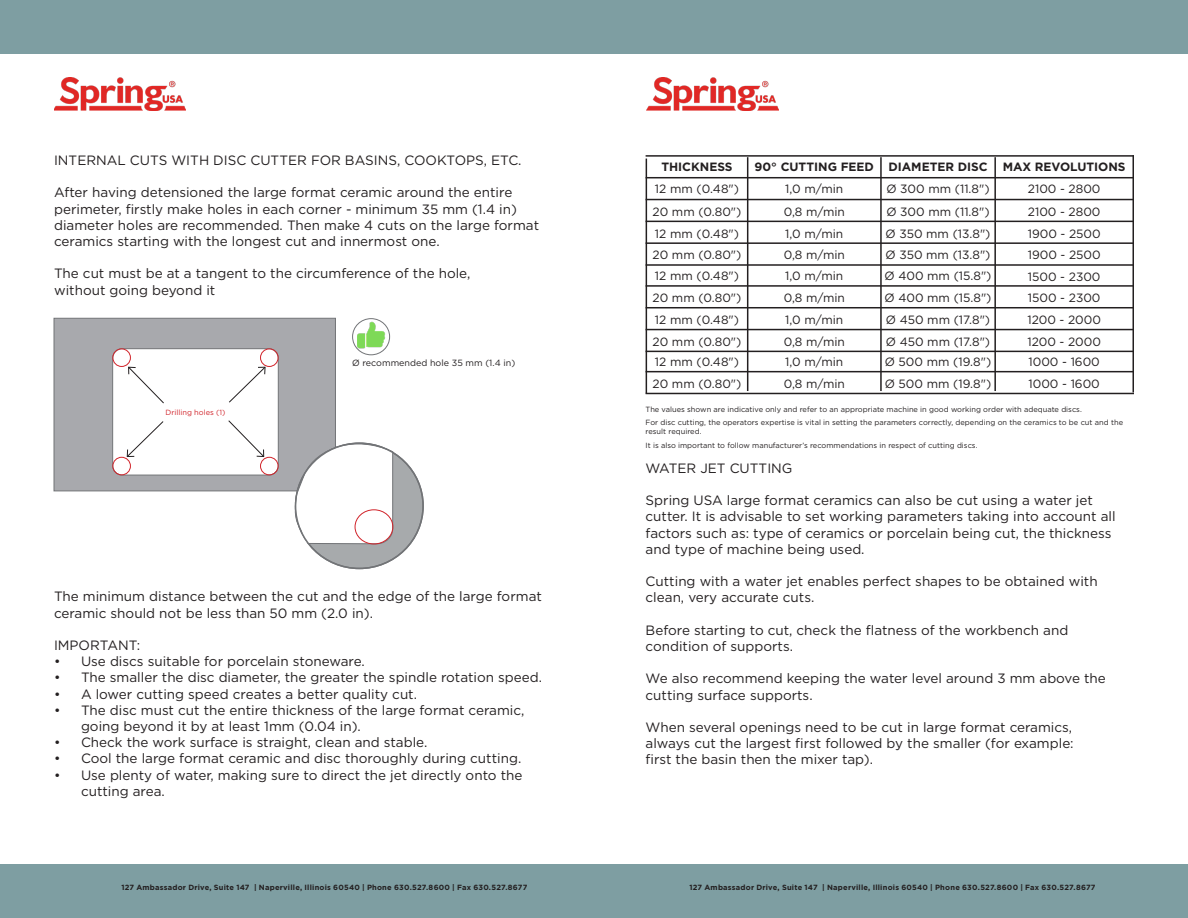
<style>
.page{position:relative;width:1188px;height:918px;background:#fff}
.page>*{position:absolute;margin:0;border:0;box-sizing:border-box;transform-origin:0 0}
.t1{font:13.5px/16.2px "Gotham";color:#231f20}
.t2{font:12px "Gotham";color:#231f20}
.t3{font:700 12px "Gotham";color:#231f20}
.t4{font:9px "Gotham";color:#231f20}
.t5{font:7.5px/9px "Gotham";color:#231f20}
.t6{font:700 7.5px "Gotham";letter-spacing:.025em;color:#231f20}
.t7{font:7.5px "Gotham";color:#d1232a}
</style>
<div class="page">
<div style="left:0;top:0;width:1188px;height:54px;background:#7e9ea2"></div>
<div style="left:0;top:864px;width:1188px;height:54px;background:#7e9ea2"></div>
<img style="left:54px;top:78px;width:132px;height:32px">
<img style="left:647px;top:78px;width:131px;height:32px">
<div style="left:54px;top:318px;width:282px;height:173px;background:#a8a9ad;border:1px solid #727477"></div>
<div style="left:113px;top:349px;width:165px;height:126px;background:#fff;border-radius:10px"></div>
<div style="left:112px;top:349px;width:166px;height:126px;border:1px solid #727477;border-radius:10px"></div>
<div style="left:112px;top:349px;width:19px;height:18px;border:1px solid #d1232a;border-radius:50%"></div>
<div style="left:112px;top:457px;width:19px;height:18px;border:1px solid #d1232a;border-radius:50%"></div>
<div style="left:260px;top:457px;width:18px;height:18px;border:1px solid #d1232a;border-radius:50%"></div>
<div style="left:260px;top:349px;width:18px;height:18px;border:1px solid #d1232a;border-radius:50%"></div>
<svg style="left:128px;top:366px;width:36px;height:38px"></svg>
<svg style="left:229px;top:366px;width:37px;height:37px"></svg>
<svg style="left:228px;top:420px;width:37px;height:37px"></svg>
<svg style="left:126px;top:421px;width:38px;height:36px"></svg>
<div style="left:296px;top:443px;width:127px;height:125px;background:#a7aaac;border-radius:50%"></div>
<svg style="left:293px;top:434px;width:100px;height:110px"></svg>
<div style="left:355px;top:509px;width:38px;height:35px;border:1px solid #d1232a;border-radius:50%"></div>
<div style="left:352px;top:318px;width:38px;height:37px;border:1px solid #727477;border-radius:50%"></div>
<img style="left:357px;top:322px;width:28px;height:26px">
<hr style="left:747px;top:157px;width:1px;height:234px;background:#231f20">
<hr style="left:880px;top:157px;width:2px;height:234px;background:#231f20">
<hr style="left:994px;top:157px;width:2px;height:234px;background:#231f20">
<hr style="left:646px;top:159px;width:1px;height:234px;background:#231f20">
<hr style="left:1132px;top:155px;width:2px;height:237px;background:#231f20">
<hr style="left:646px;top:177px;width:488px;height:1px;background:#231f20">
<hr style="left:646px;top:199px;width:488px;height:1px;background:#231f20">
<hr style="left:646px;top:285px;width:488px;height:2px;background:#231f20">
<hr style="left:646px;top:221px;width:488px;height:1px;background:#231f20">
<hr style="left:646px;top:307px;width:488px;height:1px;background:#231f20">
<hr style="left:646px;top:242px;width:488px;height:2px;background:#231f20">
<hr style="left:646px;top:329px;width:488px;height:1px;background:#231f20">
<hr style="left:646px;top:371px;width:488px;height:1px;background:#231f20">
<hr style="left:646px;top:264px;width:488px;height:2px;background:#231f20">
<hr style="left:646px;top:351px;width:488px;height:1px;background:#231f20">
<hr style="left:646px;top:393px;width:488px;height:1px;background:#231f20">
<hr style="left:646px;top:155px;width:488px;height:2px;background:#231f20">
<p class="t1" style="left:54px;top:152px;width:469px">INTERNAL CUTS WITH DISC CUTTER FOR BASINS, COOKTOPS, ETC.</p>
<p class="t1" style="left:54px;top:184px;width:487px">After having detensioned the large format ceramic around the entire perimeter, firstly make holes in each corner - minimum 35 mm (1.4 in) diameter holes are recommended. Then make 4 cuts on the large format ceramics starting with the longest cut and innermost one.</p>
<p class="t1" style="left:54px;top:265px;width:418px">The cut must be at a tangent to the circumference of the hole,</p>
<p class="t1" style="left:54px;top:281px;width:163px">without going beyond it</p>
<p class="t7" style="left:166px;top:408px;width:61px">Drilling holes (1)</p>
<p class="t4" style="left:352px;top:358px;width:165px">Ø recommended hole 35 mm (1.4 in)</p>
<p class="t1" style="left:54px;top:588px;width:489px">The minimum distance between the cut and the edge of the large format ceramic should not be less than 50 mm (2.0 in).</p>
<p class="t1" style="left:54px;top:637px;width:88px">IMPORTANT:</p>
<p class="t1" style="left:54px;top:653px;width:312px">• Use discs suitable for porcelain stoneware.</p>
<p class="t1" style="left:54px;top:669px;width:490px">• The smaller the disc diameter, the greater the spindle rotation speed.</p>
<p class="t1" style="left:54px;top:685px;width:365px">• A lower cutting speed creates a better quality cut.</p>
<p class="t1" style="left:81px;top:702px;width:445px;text-indent:-27px">• The disc must cut the entire thickness of the large format ceramic, going beyond it by at least 1mm (0.04 in).</p>
<p class="t1" style="left:54px;top:734px;width:375px">• Check the work surface is straight, clean and stable.</p>
<p class="t1" style="left:54px;top:750px;width:469px">• Cool the large format ceramic and disc thoroughly during cutting.</p>
<p class="t1" style="left:81px;top:766px;width:443px;text-indent:-27px">• Use plenty of water, making sure to direct the jet directly onto the cutting area.</p>
<p class="t3" style="left:661px;top:158px;width:73px">THICKNESS</p>
<p class="t2" style="left:655px;top:182px;width:86px">12 mm (0.48")</p>
<p class="t2" style="left:653px;top:205px;width:90px">20 mm (0.80")</p>
<p class="t2" style="left:655px;top:227px;width:86px">12 mm (0.48")</p>
<p class="t2" style="left:653px;top:248px;width:90px">20 mm (0.80")</p>
<p class="t2" style="left:655px;top:269px;width:86px">12 mm (0.48")</p>
<p class="t2" style="left:653px;top:291px;width:90px">20 mm (0.80")</p>
<p class="t2" style="left:655px;top:313px;width:86px">12 mm (0.48")</p>
<p class="t2" style="left:655px;top:355px;width:86px">12 mm (0.48")</p>
<p class="t2" style="left:653px;top:335px;width:90px">20 mm (0.80")</p>
<p class="t2" style="left:653px;top:377px;width:90px">20 mm (0.80")</p>
<p class="t3" style="left:755px;top:158px;width:121px">90° CUTTING FEED</p>
<p class="t3" style="left:888px;top:158px;width:101px">DIAMETER DISC</p>
<p class="t3" style="left:1003px;top:158px;width:124px">MAX REVOLUTIONS</p>
<p class="t2" style="left:785px;top:182px;width:60px">1,0 m/min</p>
<p class="t2" style="left:887px;top:182px;width:105px">Ø 300 mm (11.8")</p>
<p class="t2" style="left:1028px;top:182px;width:74px">2100 - 2800</p>
<p class="t2" style="left:1028px;top:227px;width:75px">1900 - 2500</p>
<p class="t2" style="left:1028px;top:270px;width:74px">1500 - 2300</p>
<p class="t2" style="left:1027px;top:313px;width:75px">1200 - 2000</p>
<p class="t2" style="left:1029px;top:355px;width:73px">1000 - 1600</p>
<p class="t2" style="left:784px;top:205px;width:63px">0,8 m/min</p>
<p class="t2" style="left:887px;top:205px;width:105px">Ø 300 mm (11.8")</p>
<p class="t2" style="left:1028px;top:205px;width:74px">2100 - 2800</p>
<p class="t2" style="left:1028px;top:248px;width:75px">1900 - 2500</p>
<p class="t2" style="left:1028px;top:291px;width:74px">1500 - 2300</p>
<p class="t2" style="left:1027px;top:335px;width:75px">1200 - 2000</p>
<p class="t2" style="left:1029px;top:377px;width:73px">1000 - 1600</p>
<p class="t2" style="left:785px;top:227px;width:60px">1,0 m/min</p>
<p class="t2" style="left:886px;top:227px;width:106px">Ø 350 mm (13.8")</p>
<p class="t2" style="left:886px;top:248px;width:106px">Ø 350 mm (13.8")</p>
<p class="t2" style="left:885px;top:270px;width:108px">Ø 400 mm (15.8")</p>
<p class="t2" style="left:885px;top:291px;width:108px">Ø 400 mm (15.8")</p>
<p class="t2" style="left:886px;top:313px;width:106px">Ø 450 mm (17.8")</p>
<p class="t2" style="left:886px;top:335px;width:106px">Ø 450 mm (17.8")</p>
<p class="t2" style="left:885px;top:355px;width:108px">Ø 500 mm (19.8")</p>
<p class="t2" style="left:885px;top:377px;width:108px">Ø 500 mm (19.8")</p>
<p class="t2" style="left:784px;top:248px;width:63px">0,8 m/min</p>
<p class="t2" style="left:785px;top:269px;width:60px">1,0 m/min</p>
<p class="t2" style="left:784px;top:291px;width:63px">0,8 m/min</p>
<p class="t2" style="left:785px;top:313px;width:60px">1,0 m/min</p>
<p class="t2" style="left:785px;top:355px;width:60px">1,0 m/min</p>
<p class="t2" style="left:784px;top:335px;width:63px">0,8 m/min</p>
<p class="t2" style="left:784px;top:377px;width:63px">0,8 m/min</p>
<p class="t5" style="left:646px;top:405px;width:438px">The values shown are indicative only and refer to an appropriate machine in good working order with adequate discs.</p>
<p class="t5" style="left:646px;top:418px;width:479px">For disc cutting, the operators expertise is vital in setting the parameters correctly, depending on the ceramics to be cut and the result required.</p>
<p class="t5" style="left:646px;top:440px;width:333px">It is also important to follow manufacturer’s recommendations in respect of cutting discs.</p>
<p class="t1" style="left:646px;top:460px;width:148px">WATER JET CUTTING</p>
<p class="t1" style="left:646px;top:492px;width:472px">Spring USA large format ceramics can also be cut using a water jet cutter. It is advisable to set working parameters taking into account all factors such as: type of ceramics or porcelain being cut, the thickness and type of machine being used.</p>
<p class="t1" style="left:646px;top:573px;width:454px">Cutting with a water jet enables perfect shapes to be obtained with clean, very accurate cuts.</p>
<p class="t1" style="left:646px;top:622px;width:424px">Before starting to cut, check the flatness of the workbench and</p>
<p class="t1" style="left:646px;top:638px;width:149px">condition of supports.</p>
<p class="t1" style="left:646px;top:670px;width:462px">We also recommend keeping the water level around 3 mm above the cutting surface supports.</p>
<p class="t1" style="left:646px;top:719px;width:428px">When several openings need to be cut in large format ceramics,</p>
<p class="t1" style="left:646px;top:735px;width:430px">always cut the largest first followed by the smaller (for example:</p>
<p class="t1" style="left:646px;top:751px;width:229px">first the basin then the mixer tap).</p>
<p class="t6" style="left:121px;top:882px;width:408px">127 Ambassador Drive, Suite 147 | Naperville, Illinois 60540 | Phone 630.527.8600 | Fax 630.527.8677</p>
<p class="t6" style="left:689px;top:882px;width:408px">127 Ambassador Drive, Suite 147 | Naperville, Illinois 60540 | Phone 630.527.8600 | Fax 630.527.8677</p>
</div>
